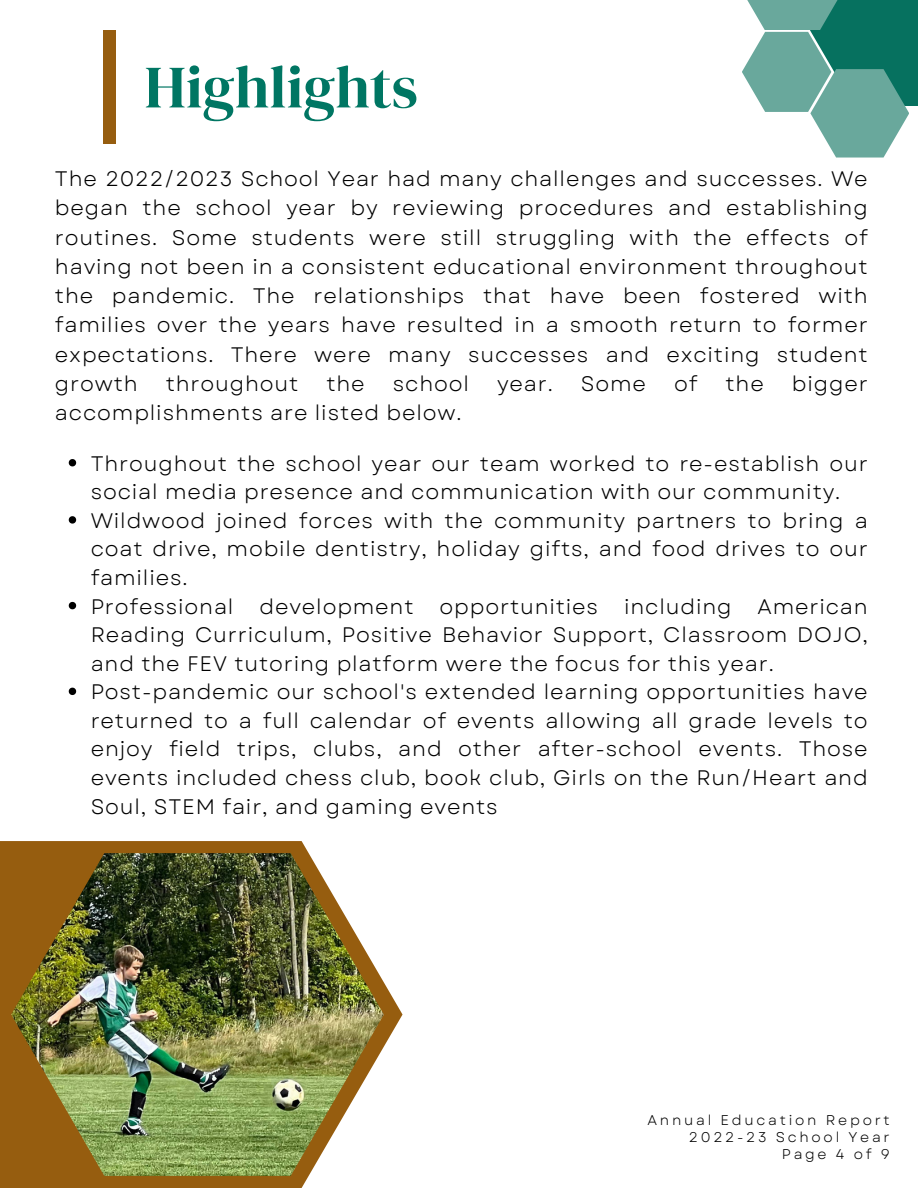
<style>
.page{position:relative;width:918px;height:1188px;background:#fff}
.page>*{position:absolute;margin:0;border:0;box-sizing:border-box;transform-origin:0 0}
.t1{font:60px "DM Serif Display";color:#007663}
.t2{font:21px/29.2px "Garet";letter-spacing:.04em;color:#000;text-align:justify}
.t3{font:14.1px "Garet";letter-spacing:.195em;color:#000}
</style>
<div class="page">
<div style="left:103px;top:30px;width:12px;height:113px;background:#965d0f"></div>
<svg style="left:0;top:841px;width:403px;height:347px;fill:#965d0f"></svg>
<img style="left:11px;top:853px;width:373px;height:323px">
<svg style="left:69px;top:459px;width:7px;height:7px"></svg>
<svg style="left:69px;top:516px;width:7px;height:8px"></svg>
<svg style="left:69px;top:602px;width:7px;height:7px"></svg>
<svg style="left:69px;top:688px;width:7px;height:7px"></svg>
<div style="left:792px;top:0;width:126px;height:106px;background:#06715f"></div>
<svg style="left:742px;top:32px;width:167px;height:126px"></svg>
<svg style="left:747px;top:0;width:91px;height:30px;fill:#69a89c"></svg>
<p class="t1" style="left:145px;top:45px;width:275px">Highlights</p>
<p class="t2" style="left:55px;top:164px;width:814px">The 2022/2023 School Year had many challenges and successes. We began the school year by reviewing procedures and establishing routines. Some students were still struggling with the effects of having not been in a consistent educational environment throughout the pandemic. The relationships that have been fostered with families over the years have resulted in a smooth return to former expectations. There were many successes and exciting student growth</p>
<p class="t2" style="left:166px;top:369px;width:134px">throughout</p>
<p class="t2" style="left:326px;top:369px;width:40px">the</p>
<p class="t2" style="left:393px;top:369px;width:78px">school</p>
<p class="t2" style="left:497px;top:369px;width:57px">year.</p>
<p class="t2" style="left:581px;top:369px;width:67px">Some</p>
<p class="t2" style="left:674px;top:369px;width:25px">of</p>
<p class="t2" style="left:726px;top:369px;width:40px">the</p>
<p class="t2" style="left:792px;top:369px;width:77px">bigger</p>
<p class="t2" style="left:55px;top:398px;width:408px">accomplishments are listed below.</p>
<p class="t2" style="left:91px;top:449px;width:779px;line-height:28.5px">Throughout the school year our team worked to re-establish our social media presence and communication with our community.</p>
<p class="t2" style="left:91px;top:506px;width:779px;line-height:28.5px">Wildwood joined forces with the community partners to bring a coat drive, mobile dentistry, holiday gifts, and food drives to our families.</p>
<p class="t2" style="left:91px;top:592px;width:779px;line-height:28.7px">Professional development opportunities including American Reading Curriculum, Positive Behavior Support, Classroom DOJO, and the FEV tutoring platform were the focus for this year.</p>
<p class="t2" style="left:91px;top:678px;width:779px;line-height:28.7px">Post-pandemic our school's extended learning opportunities have returned to a full calendar of events allowing all grade levels to enjoy field trips, clubs, and other after-school events. Those events included chess club, book club, Girls on the Run/Heart and Soul, STEM fair, and gaming events</p>
<p class="t3" style="left:648px;top:1110px;width:244px">Annual Education Report</p>
<p class="t3" style="left:689px;top:1127px;width:202px">2022-23 School Year</p>
<p class="t3" style="left:782px;top:1144px;width:109px">Page 4 of 9</p>
</div>
